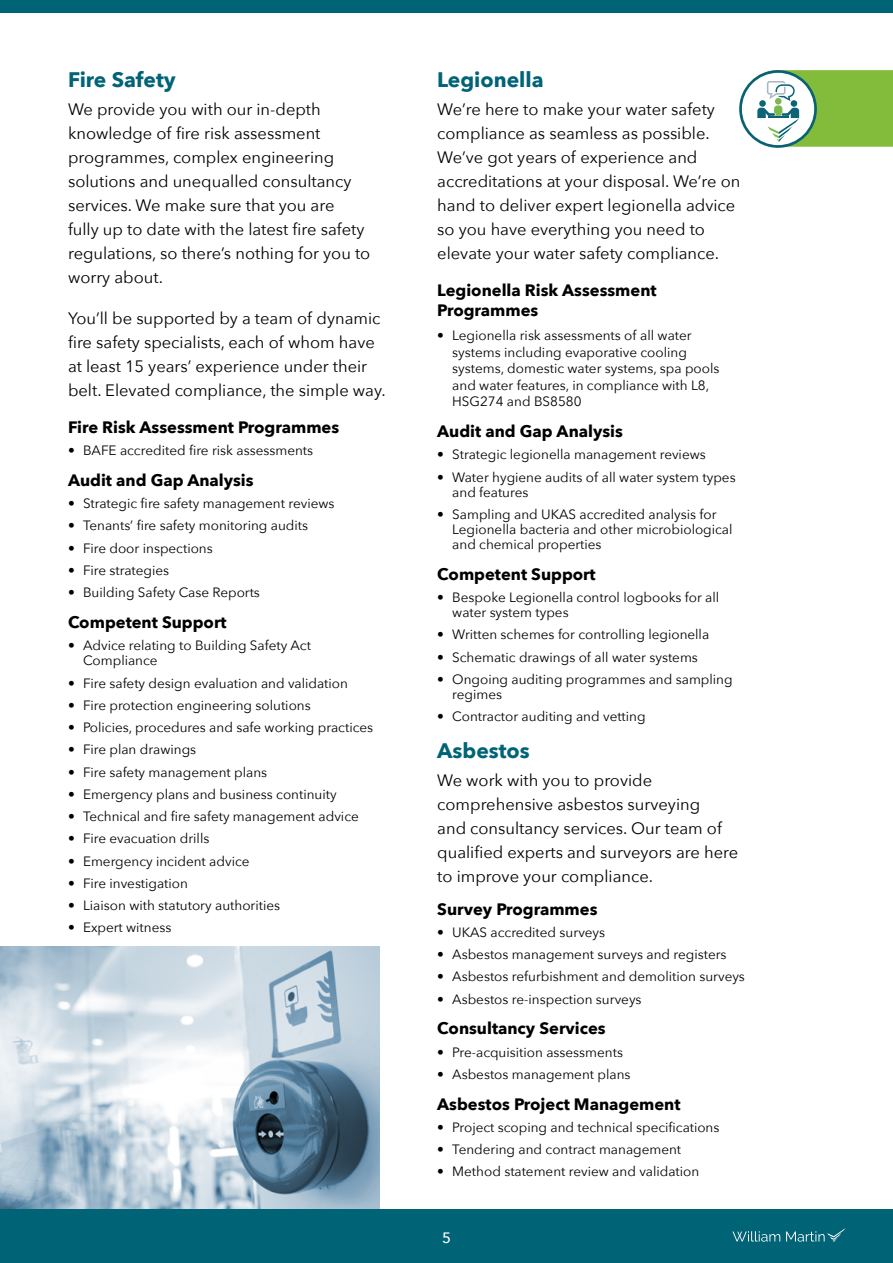
<style>
.page{position:relative;width:893px;height:1263px;background:#fff}
.page>*{position:absolute;margin:0;border:0;box-sizing:border-box;transform-origin:0 0}
.t1{font:700 21px "Avenir Next";color:#016376}
.t2{font:16.5px/24px "Avenir Next";color:#000}
.t3{font:700 16.5px/19.5px "Avenir Next";color:#000}
.t4{font:500 15px "Avenir Next";color:#fff}
.t5{font:13.5px/15px "Avenir Next";color:#000}
</style>
<div class="page">
<img style="left:0;top:946px;width:380px;height:264px">
<div style="left:0;top:0;width:893px;height:12px;background:#016376"></div>
<svg style="left:739px;top:70px;width:154px;height:78px"></svg>
<div style="left:0;top:1210px;width:893px;height:53px;background:#016376"></div>
<svg style="left:732px;top:1231px;width:48px;height:10px"></svg>
<svg style="left:786px;top:1228px;width:60px;height:14px"></svg>
<h1 class="t1" style="left:68px;top:61px;width:109px">Fire Safety</h1>
<p class="t2" style="left:68px;top:97px;width:304px">We provide you with our in-depth knowledge of fire risk assessment programmes, complex engineering solutions and unequalled consultancy services. We make sure that you are<br>fully up to date with the latest fire safety regulations, so there’s nothing for you to worry about.</p>
<p class="t2" style="left:68px;top:306px;width:319px">You’ll be supported by a team of dynamic fire safety specialists, each of whom have at least 15 years’ experience under their belt. Elevated compliance, the simple way.</p>
<p class="t3" style="left:68px;top:417px;width:273px">Fire Risk Assessment Programmes</p>
<p class="t5" style="left:68px;top:442px;width:247px">• BAFE accredited fire risk assessments</p>
<p class="t3" style="left:68px;top:470px;width:187px">Audit and Gap Analysis</p>
<p class="t5" style="left:68px;top:495px;width:268px">• Strategic fire safety management reviews</p>
<p class="t5" style="left:68px;top:518px;width:242px">• Tenants’ fire safety monitoring audits</p>
<p class="t5" style="left:68px;top:540px;width:146px">• Fire door inspections</p>
<p class="t5" style="left:68px;top:562px;width:103px">• Fire strategies</p>
<p class="t5" style="left:68px;top:584px;width:193px">• Building Safety Case Reports</p>
<p class="t3" style="left:68px;top:612px;width:160px">Competent Support</p>
<p class="t5" style="left:83px;top:637px;width:229px;text-indent:-15px">• Advice relating to Building Safety Act<br>Compliance</p>
<p class="t5" style="left:68px;top:675px;width:282px">• Fire safety design evaluation and validation</p>
<p class="t5" style="left:68px;top:697px;width:244px">• Fire protection engineering solutions</p>
<p class="t5" style="left:68px;top:719px;width:307px">• Policies, procedures and safe working practices</p>
<p class="t5" style="left:68px;top:741px;width:130px">• Fire plan drawings</p>
<p class="t5" style="left:68px;top:764px;width:201px">• Fire safety management plans</p>
<p class="t5" style="left:68px;top:786px;width:270px">• Emergency plans and business continuity</p>
<p class="t5" style="left:68px;top:808px;width:292px">• Technical and fire safety management advice</p>
<p class="t5" style="left:68px;top:830px;width:143px">• Fire evacuation drills</p>
<p class="t5" style="left:68px;top:853px;width:183px">• Emergency incident advice</p>
<p class="t5" style="left:68px;top:875px;width:121px">• Fire investigation</p>
<p class="t5" style="left:68px;top:897px;width:214px">• Liaison with statutory authorities</p>
<p class="t5" style="left:68px;top:919px;width:105px">• Expert witness</p>
<h1 class="t1" style="left:437px;top:61px;width:108px">Legionella</h1>
<p class="t2" style="left:437px;top:97px;width:305px">We’re here to make your water safety compliance as seamless as possible.<br>We’ve got years of experience and accreditations at your disposal. We’re on hand to deliver expert legionella advice so you have everything you need to elevate your water safety compliance.</p>
<p class="t3" style="left:437px;top:280px;width:221px">Legionella Risk Assessment<br>Programmes</p>
<p class="t5" style="left:452px;top:327px;width:269px;line-height:16.5px;text-indent:-15px">• Legionella risk assessments of all water systems including evaporative cooling systems, domestic water systems, spa pools and water features, in compliance with L8, HSG274 and BS8580</p>
<p class="t3" style="left:437px;top:421px;width:187px">Audit and Gap Analysis</p>
<p class="t5" style="left:437px;top:447px;width:270px">• Strategic legionella management reviews</p>
<p class="t5" style="left:452px;top:469px;width:285px;text-indent:-15px">• Water hygiene audits of all water system types and features</p>
<p class="t5" style="left:452px;top:506px;width:282px;text-indent:-15px">• Sampling and UKAS accredited analysis for<br>Legionella bacteria and other microbiological and chemical properties</p>
<p class="t3" style="left:437px;top:564px;width:160px">Competent Support</p>
<p class="t5" style="left:452px;top:589px;width:269px;text-indent:-15px">• Bespoke Legionella control logbooks for all water system types</p>
<p class="t5" style="left:437px;top:626px;width:273px">• Written schemes for controlling legionella</p>
<p class="t5" style="left:437px;top:649px;width:262px">• Schematic drawings of all water systems</p>
<p class="t5" style="left:452px;top:671px;width:282px;text-indent:-15px">• Ongoing auditing programmes and sampling regimes</p>
<p class="t5" style="left:437px;top:708px;width:210px">• Contractor auditing and vetting</p>
<h1 class="t1" style="left:437px;top:732px;width:94px">Asbestos</h1>
<p class="t2" style="left:437px;top:768px;width:302px">We work with you to provide comprehensive asbestos surveying<br>and consultancy services. Our team of qualified experts and surveyors are here to improve your compliance.</p>
<p class="t3" style="left:437px;top:899px;width:162px">Survey Programmes</p>
<p class="t5" style="left:437px;top:924px;width:169px">• UKAS accredited surveys</p>
<p class="t5" style="left:437px;top:946px;width:291px">• Asbestos management surveys and registers</p>
<p class="t5" style="left:437px;top:968px;width:309px">• Asbestos refurbishment and demolition surveys</p>
<p class="t5" style="left:437px;top:991px;width:206px">• Asbestos re-inspection surveys</p>
<p class="t3" style="left:437px;top:1018px;width:170px">Consultancy Services</p>
<p class="t5" style="left:437px;top:1044px;width:187px">• Pre-acquisition assessments</p>
<p class="t5" style="left:437px;top:1066px;width:195px">• Asbestos management plans</p>
<p class="t3" style="left:437px;top:1094px;width:245px">Asbestos Project Management</p>
<p class="t5" style="left:437px;top:1119px;width:284px">• Project scoping and technical specifications</p>
<p class="t5" style="left:437px;top:1141px;width:245px">• Tendering and contract management</p>
<p class="t5" style="left:437px;top:1163px;width:264px">• Method statement review and validation</p>
<p class="t4" style="left:442px;top:1225px;width:10px">5</p>
</div>
